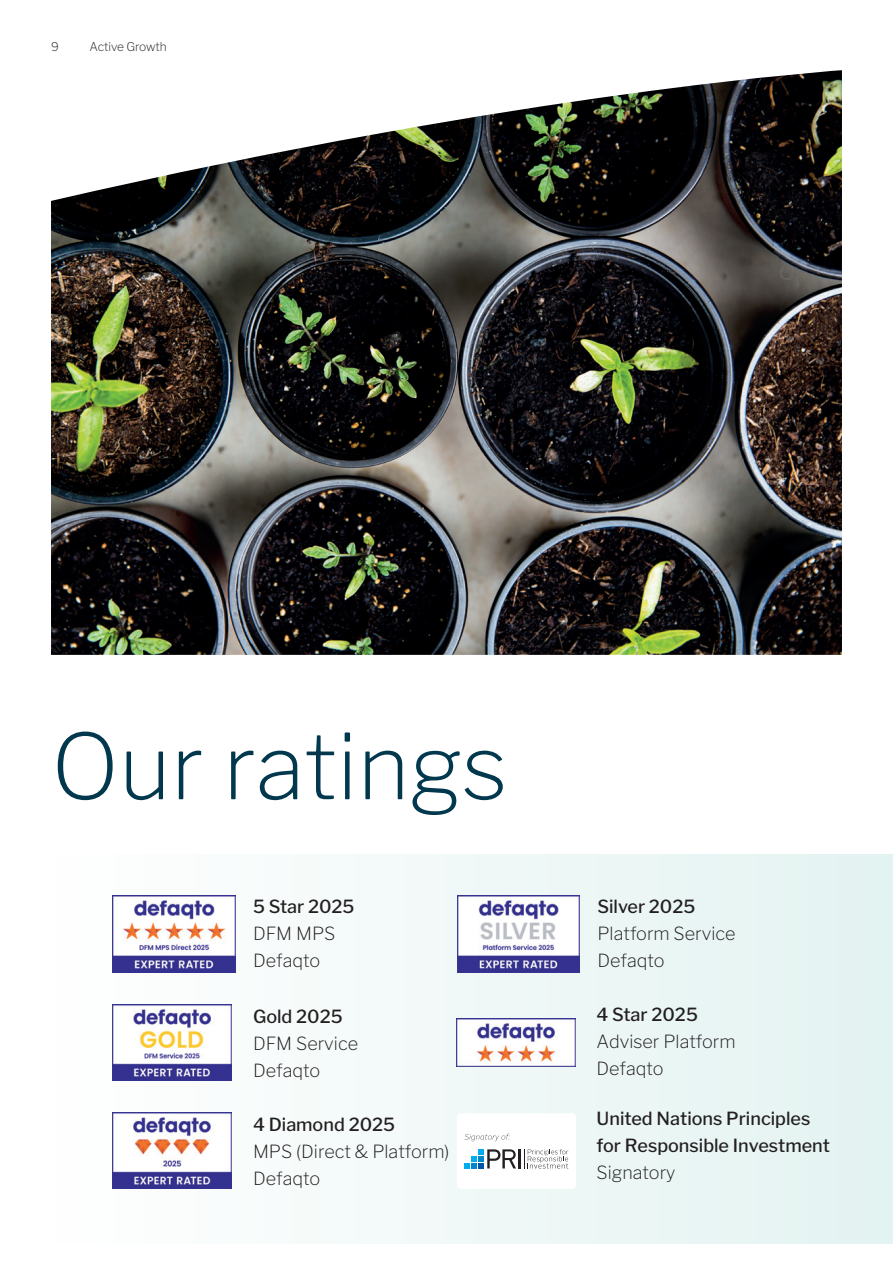
<style>
.page{position:relative;width:893px;height:1263px;background:#fff}
.page>*{position:absolute;margin:0;border:0;box-sizing:border-box;transform-origin:0 0}
.t1{font:200 90px "Libre Franklin";color:#02384d}
.t2{font:200 18px/27px "Libre Franklin";color:#231f20}
.t3{font:500 18px/27px "Libre Franklin";color:#231f20}
.t4{font:200 12px "Libre Franklin";letter-spacing:-.01em;color:#231f20}
</style>
<div class="page">
<img style="left:51px;top:70px;width:791px;height:585px">
<div style="left:51px;top:855px;width:842px;height:389px;background:linear-gradient(to right,#fefefe,#e3f3f1)"></div>
<img style="left:113px;top:1005px;width:119px;height:75px">
<img style="left:457px;top:895px;width:122px;height:78px">
<img style="left:113px;top:895px;width:122px;height:78px">
<img style="left:113px;top:1113px;width:119px;height:75px">
<img style="left:457px;top:1018px;width:119px;height:49px">
<div style="left:457px;top:1113px;width:119px;height:76px;background:#fff;border-radius:4px"></div>
<svg style="left:465px;top:1149px;width:51px;height:19px"></svg>
<hr style="left:518px;top:1149px;width:3px;height:19px;background:#231f20">
<svg style="left:524px;top:1149px;width:44px;height:19px"></svg>
<svg style="left:465px;top:1133px;width:45px;height:8px"></svg>
<p class="t4" style="left:51px;top:39px;width:9px">9</p>
<p class="t4" style="left:90px;top:39px;width:79px">Active Growth</p>
<h1 class="t1" style="left:51px;top:712px;width:458px">Our ratings</h1>
<p class="t3" style="left:253px;top:892px;width:103px">5 Star 2025</p>
<p class="t2" style="left:253px;top:919px;width:84px">DFM MPS<br>Defaqto</p>
<p class="t3" style="left:253px;top:1003px;width:91px">Gold 2025</p>
<p class="t2" style="left:253px;top:1030px;width:107px">DFM Service<br>Defaqto</p>
<p class="t3" style="left:253px;top:1111px;width:144px">4 Diamond 2025</p>
<p class="t2" style="left:253px;top:1138px;width:198px">MPS (Direct &amp; Platform)<br>Defaqto</p>
<p class="t3" style="left:597px;top:893px;width:99px">Silver 2025</p>
<p class="t2" style="left:597px;top:920px;width:140px">Platform Service<br>Defaqto</p>
<p class="t3" style="left:596px;top:1001px;width:103px">4 Star 2025</p>
<p class="t2" style="left:596px;top:1028px;width:141px">Adviser Platform<br>Defaqto</p>
<p class="t3" style="left:597px;top:1105px;width:235px">United Nations Principles for Responsible Investment</p>
<p class="t2" style="left:597px;top:1159px;width:80px">Signatory</p>
</div>
